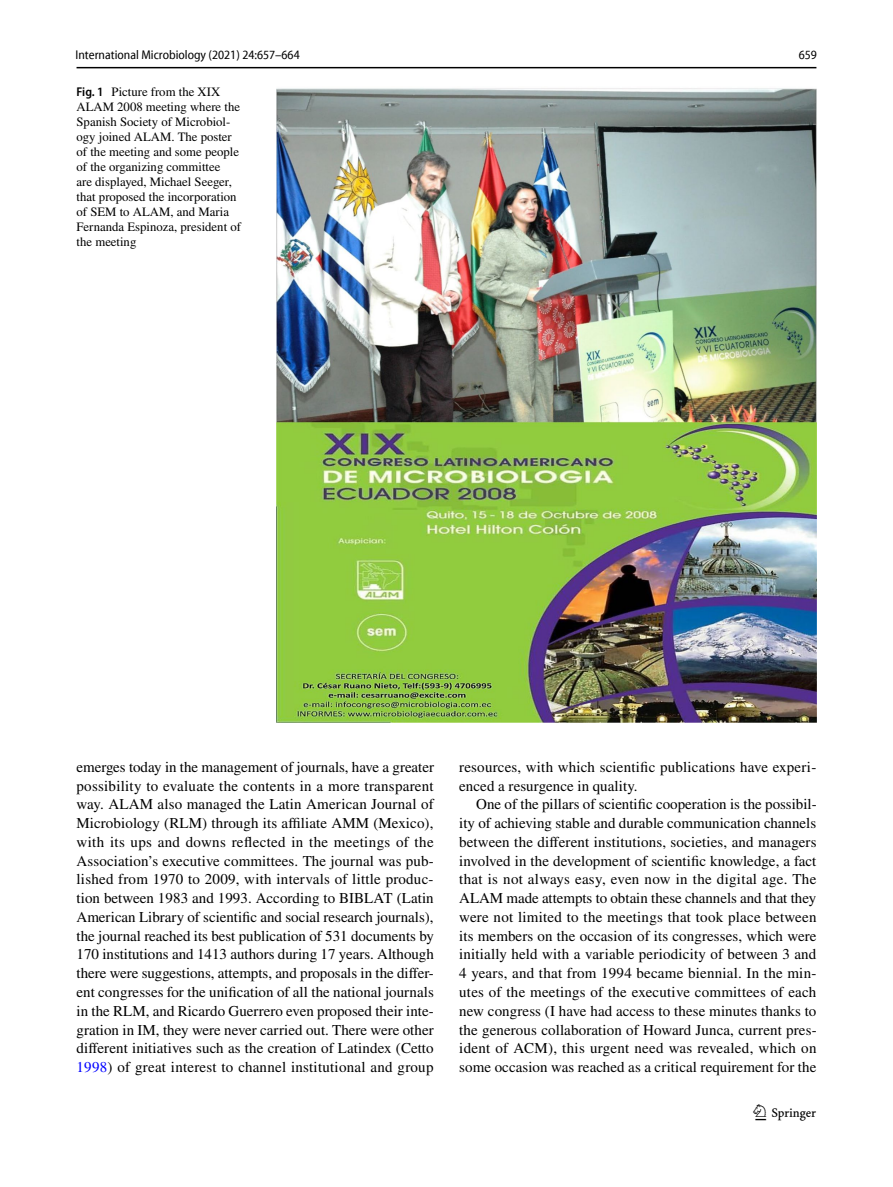
<style>
.page{position:relative;width:893px;height:1187px;background:#fff}
.page>*{position:absolute;margin:0;border:0;box-sizing:border-box;transform-origin:0 0}
.t1{font:22.5px "Springnew Regular 3";color:#000}
.t2{font:15px/18.8px "STIX";letter-spacing:.015em;color:#000;text-align:justify}
.t3{font:12.75px/15px "STIX";color:#000}
.t4{font:semi-condensed 12.75px "Myriad Pro Unic";color:#000}
.s1{font-family:"Myriad Pro";font-weight:600;font-stretch:semi-condensed}
.s2{color:#00f}
</style>
<div class="page">
<hr style="left:77px;top:67px;width:739px;height:1px;background:#000">
<img style="left:276px;top:88px;width:540px;height:634px">
<p class="t4" style="left:76px;top:50px;width:226px">International Microbiology (2021) 24:657–664</p>
<p class="t4" style="left:799px;top:50px;width:20px">659</p>
<p class="t3" style="left:77px;top:85px;width:166px"><span class="s1">Fig. 1</span> Picture from the XIX<br>ALAM 2008 meeting where the<br>Spanish Society of Microbiol&shy;ogy joined ALAM. The poster of the meeting and some people of the organizing committee<br>are displayed, Michael Seeger, that proposed the incorporation of SEM to ALAM, and Maria<br>Fernanda Espinoza, president of the meeting</p>
<p class="t2" style="left:77px;top:758px;width:359px">emerges today in the management of journals, have a greater possibility to evaluate the contents in a more transparent way. ALAM also managed the Latin American Journal of Microbiology (RLM) through its affiliate AMM (Mexico), with its ups and downs reflected in the meetings of the Association’s executive committees. The journal was pub&shy;lished from 1970 to 2009, with intervals of little produc&shy;tion between 1983 and 1993. According to BIBLAT (Latin American Library of scientific and social research journals), the journal reached its best publication of 531 documents by 170 institutions and 1413 authors during 17 years. Although there were suggestions, attempts, and proposals in the differ&shy;ent congresses for the unification of all the national journals in the RLM, and Ricardo Guerrero even proposed their inte&shy;gration in IM, they were never carried out. There were other different initiatives such as the creation of Latindex (Cetto <span class="s2">1998</span>) of great interest to channel institutional and group</p>
<p class="t2" style="left:459px;top:758px;width:359px">resources, with which scientific publications have experi&shy;enced a resurgence in quality.</p>
<p class="t2" style="left:459px;top:796px;width:359px;text-indent:17px">One of the pillars of scientific cooperation is the possibil&shy;ity of achieving stable and durable communication channels between the different institutions, societies, and managers involved in the development of scientific knowledge, a fact that is not always easy, even now in the digital age. The ALAM made attempts to obtain these channels and that they were not limited to the meetings that took place between its members on the occasion of its congresses, which were initially held with a variable periodicity of between 3 and 4 years, and that from 1994 became biennial. In the min&shy;utes of the meetings of the executive committees of each new congress (I have had access to these minutes thanks to the generous collaboration of Howard Junca, current pres&shy;ident of ACM), this urgent need was revealed, which on some occasion was reached as a critical requirement for the</p>
<h1 class="t1" style="left:755px;top:1104px;width:62px">1 3</h1>
</div>
